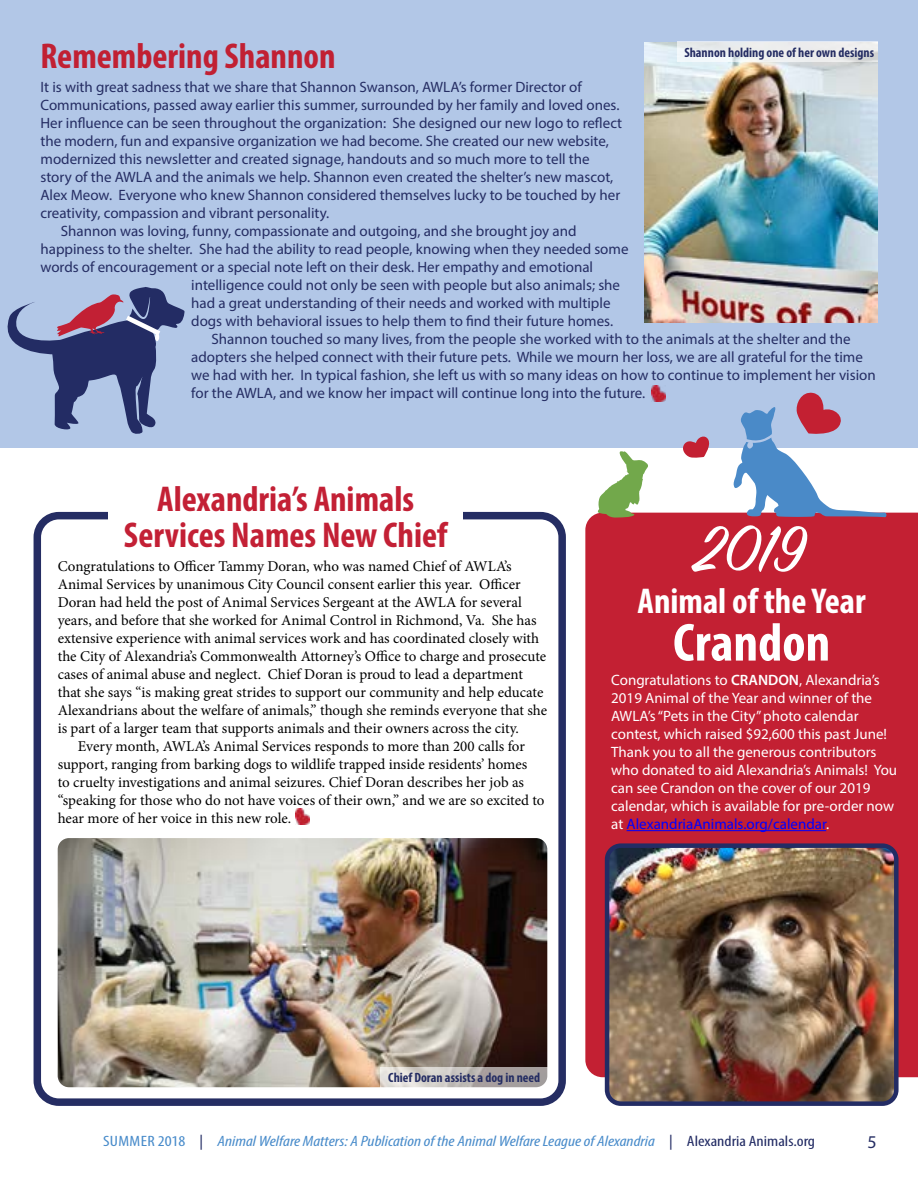
<style>
.page{position:relative;width:918px;height:1188px;background:#fff}
.page>*{position:absolute;margin:0;border:0;box-sizing:border-box;transform-origin:0 0}
.t1{font:72px "Sign Painter House Script";color:#fff}
.t2{font:700 condensed 54px "Myriad Pro";color:#fff}
.t3{font:700 condensed 36px/36px "Myriad Pro";color:#c32035;text-align:center}
.t4{font:700 condensed 36px "Myriad Pro";color:#c12033}
.t5{font:700 condensed 36px "Myriad Pro";color:#fff}
.t6{font:18px "Myriad Pro";color:#252d63}
.t7{font:15px "Myriad Pro";color:#252d63}
.t8{font:15px/18px "Minion Pro";color:#000}
.t9{font:15px/18px "Myriad Pro";color:#fff}
.t10{font:italic condensed 15px "Myriad Pro";color:#488bca;scale:1.2 1}
.t11{font:700 condensed 13.5px "Myriad Pro";color:#252d63}
.s1{font-weight:600}
.s2{color:#00f}
.s3{font-style:normal}
.s4{font-style:normal;color:#232c64}
</style>
<div class="page">
<div style="left:0;top:0;width:918px;height:447px;background:#b2c7e7"></div>
<div style="left:34px;top:512px;width:532px;height:594px;border:8px solid #252d63;border-radius:22px"></div>
<div style="left:108px;top:484px;width:355px;height:67px;background:#fff"></div>
<img style="left:58px;top:838px;width:489px;height:249px">
<svg style="left:380px;top:1067px;width:167px;height:20px;background:#c1bcb9"></svg>
<div style="left:585px;top:513px;width:333px;height:564px;background:#c32033"></div>
<hr style="left:627px;top:830px;width:199px;height:1px;background:#00f">
<img style="left:607px;top:846px;width:289px;height:255px">
<div style="left:605px;top:843px;width:294px;height:263px;border:4px solid #232c64;border-radius:14px"></div>
<svg style="left:680px;top:436px;width:31px;height:22px"></svg>
<svg style="left:733px;top:392px;width:155px;height:125px"></svg>
<svg style="left:597px;top:451px;width:52px;height:69px"></svg>
<svg style="left:7px;top:287px;width:178px;height:147px"></svg>
<img style="left:651px;top:386px;width:14px;height:15px">
<img style="left:295px;top:809px;width:14px;height:15px">
<img style="left:645px;top:42px;width:233px;height:281px">
<svg style="left:677px;top:41px;width:201px;height:20px;background:#eaecee"></svg>
<h3 class="t4" style="left:40px;top:33px;width:297px">Remembering Shannon</h3>
<p class="t7" style="left:40px;top:78px;width:543px">It is with great sadness that we share that Shannon Swanson, AWLA’s former Director of</p>
<p class="t7" style="left:40px;top:96px;width:580px">Communications, passed away earlier this summer, surrounded by her family and loved ones.</p>
<p class="t7" style="left:40px;top:114px;width:583px">Her influence can be seen throughout the organization: She designed our new logo to reflect</p>
<p class="t7" style="left:40px;top:132px;width:570px">the modern, fun and expansive organization we had become. She created our new website,</p>
<p class="t7" style="left:40px;top:150px;width:551px">modernized this newsletter and created signage, handouts and so much more to tell the</p>
<p class="t7" style="left:40px;top:168px;width:574px">story of the AWLA and the animals we help. Shannon even created the shelter’s new mascot,</p>
<p class="t7" style="left:40px;top:186px;width:581px">Alex Meow. Everyone who knew Shannon considered themselves lucky to be touched by her</p>
<p class="t7" style="left:40px;top:204px;width:290px">creativity, compassion and vibrant personality.</p>
<p class="t7" style="left:61px;top:222px;width:517px">Shannon was loving, funny, compassionate and outgoing, and she brought joy and</p>
<p class="t7" style="left:40px;top:240px;width:590px">happiness to the shelter. She had the ability to read people, knowing when they needed some</p>
<p class="t7" style="left:40px;top:258px;width:554px">words of encouragement or a special note left on their desk. Her empathy and emotional</p>
<p class="t7" style="left:191px;top:276px;width:430px">intelligence could not only be seen with people but also animals; she</p>
<p class="t7" style="left:191px;top:294px;width:421px">had a great understanding of their needs and worked with multiple</p>
<p class="t7" style="left:191px;top:312px;width:423px">dogs with behavioral issues to help them to find their future homes.</p>
<p class="t7" style="left:212px;top:330px;width:641px">Shannon touched so many lives, from the people she worked with to the animals at the shelter and the</p>
<p class="t7" style="left:191px;top:348px;width:673px">adopters she helped connect with their future pets. While we mourn her loss, we are all grateful for the time</p>
<p class="t7" style="left:191px;top:366px;width:686px">we had with her. In typical fashion, she left us with so many ideas on how to continue to implement her vision</p>
<p class="t7" style="left:191px;top:384px;width:456px">for the AWLA, and we know her impact will continue long into the future.</p>
<p class="t11" style="left:684px;top:44px;width:191px">Shannon holding one of her own designs</p>
<h3 class="t3" style="left:124px;top:481px;width:325px">Alexandria’s Animals<br>Services Names New Chief</h3>
<p class="t8" style="left:58px;top:557px;width:491px">Congratulations to Officer Tammy Doran, who was named Chief of AWLA’s Animal Services by unanimous City Council consent earlier this year. Officer Doran had held the post of Animal Services Sergeant at the AWLA for several years, and before that she worked for Animal Control in Richmond, Va. She has extensive experience with animal services work and has coordinated closely with the City of Alexandria’s Commonwealth Attorney’s Office to charge and prosecute cases of animal abuse and neglect. Chief Doran is proud to lead a department that she says “is making great strides to support our community and help educate Alexandrians about the welfare of animals,” though she reminds everyone that she is part of a larger team that supports animals and their owners across the city.</p>
<p class="t8" style="left:58px;top:737px;width:488px;text-indent:20px">Every month, AWLA’s Animal Services responds to more than 200 calls for support, ranging from barking dogs to wildlife trapped inside residents’ homes<br>to cruelty investigations and animal seizures. Chief Doran describes her job as “speaking for those who do not have voices of their own,” and we are so excited to hear more of her voice in this new role.</p>
<h1 class="t1" style="left:693px;top:514px;width:113px">2019</h1>
<h3 class="t5" style="left:638px;top:578px;width:230px">Animal of the Year</h3>
<h2 class="t2" style="left:673px;top:609px;width:159px">Crandon</h2>
<p class="t9" style="left:611px;top:671px;width:287px">Congratulations to <span class="s1">CRANDON</span>, Alexandria’s 2019 Animal of the Year and winner of the AWLA’s “Pets in the City” photo calendar contest, which raised $92,600 this past June!<br>Thank you to all the generous contributors who donated to aid Alexandria’s Animals! You can see Crandon on the cover of our 2019 calendar, which is available for pre-order now at <span class="s2">AlexandriaAnimals.org/calendar</span>.</p>
<p class="t11" style="left:388px;top:1069px;width:154px">Chief Doran assists a dog in need</p>
<p class="t10" style="left:103px;top:1132px;width:595px"><span class="s3">SUMMER 2018</span> <span class="s4">|</span> Animal Welfare Matters: A Publication of the Animal Welfare League of Alexandria <span class="s4">| Alexandria Animals.org</span></p>
<p class="t6" style="left:868px;top:1130px;width:11px">5</p>
</div>
